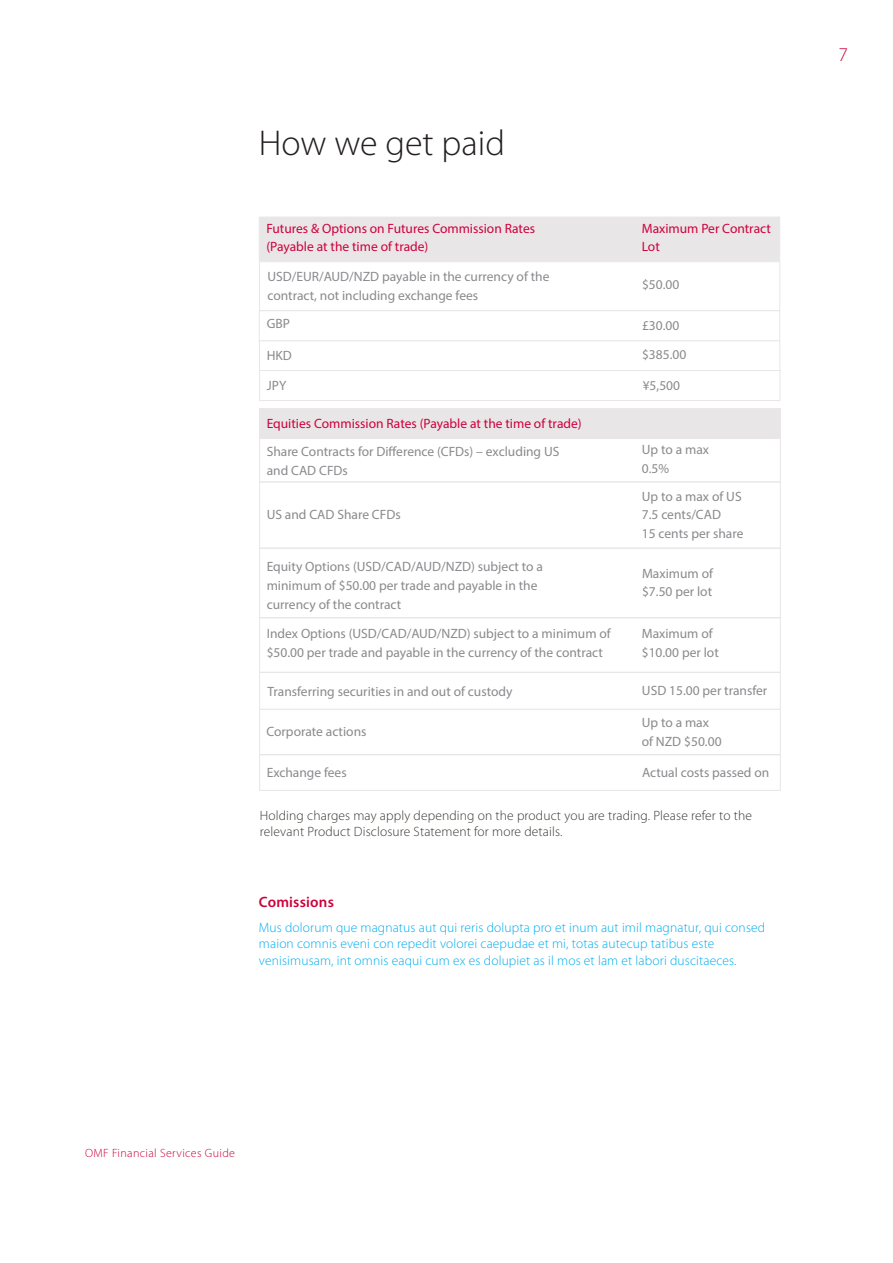
<style>
.page{position:relative;width:893px;height:1263px;background:#fff}
.page>*{position:absolute;margin:0;border:0;box-sizing:border-box;transform-origin:0 0}
.Uni_Sans___24___Whit{font:300 36px "Myriad Pro";color:#231f20}
.t1{font:300 19.5px "Myriad Pro";color:#ce003c}
.Heading{font:600 15px "Myriad Pro";letter-spacing:.015em;color:#ce003c}
.Table_body{font:13.5px/18.8px "Myriad Pro";color:#8a8a8e}
.Body_Copy{font:300 13.5px/16.5px "Myriad Pro";letter-spacing:.01em;color:#00aeef}
.Table_headings{font:13.5px/18px "Myriad Pro";color:#ce003c}
.Body_Copy-2{font:300 13.5px/16.5px "Myriad Pro";letter-spacing:.01em;color:#3c3833}
.t2{font:300 12px "Myriad Pro";letter-spacing:.03em;color:#ce003c}
</style>
<div class="page">
<div style="left:259px;top:408px;width:522px;height:31px;background:#e9e6e8"></div>
<div style="left:259px;top:438px;width:522px;height:44px;background:#fff;border:1px solid #e9e6e8"></div>
<div style="left:259px;top:617px;width:522px;height:56px;background:#fff;border:1px solid #e9e6e8"></div>
<div style="left:259px;top:672px;width:522px;height:38px;background:#fff;border:1px solid #e9e6e8"></div>
<div style="left:259px;top:482px;width:522px;height:66px;background:#fff;border:1px solid #e9e6e8"></div>
<div style="left:259px;top:754px;width:522px;height:37px;background:#fff;border:1px solid #e9e6e8"></div>
<div style="left:259px;top:548px;width:522px;height:70px;background:#fff;border:1px solid #e9e6e8"></div>
<div style="left:259px;top:709px;width:522px;height:46px;background:#fff;border:1px solid #e9e6e8"></div>
<div style="left:259px;top:217px;width:521px;height:44px;background:#e9e6e8"></div>
<div style="left:259px;top:261px;width:521px;height:50px;background:#fff;border:1px solid #e9e6e8"></div>
<div style="left:259px;top:370px;width:521px;height:31px;background:#fff;border:1px solid #e9e6e8"></div>
<div style="left:259px;top:310px;width:521px;height:31px;background:#fff;border:1px solid #e9e6e8"></div>
<p class="Uni_Sans___24___Whit" style="left:259px;top:123px;width:247px">How we get paid</p>
<p class="Table_headings" style="left:266px;top:220px;width:270px">Futures &amp; Options on Futures Commission Rates (Payable at the time of trade)</p>
<p class="Table_headings" style="left:642px;top:219px;width:131px">Maximum Per Contract<br>Lot</p>
<p class="Table_body" style="left:267px;top:267px;width:284px">USD/EUR/AUD/NZD payable in the currency of the contract, not including exchange fees</p>
<p class="Table_body" style="left:642px;top:275px;width:39px">$50.00</p>
<p class="Table_body" style="left:267px;top:314px;width:25px">GBP</p>
<p class="Table_body" style="left:642px;top:315px;width:39px">£30.00</p>
<p class="Table_body" style="left:267px;top:346px;width:27px">HKD</p>
<p class="Table_body" style="left:642px;top:345px;width:46px">$385.00</p>
<p class="Table_body" style="left:267px;top:376px;width:21px">JPY</p>
<p class="Table_body" style="left:643px;top:376px;width:39px">¥5,500</p>
<p class="Table_headings" style="left:267px;top:414px;width:317px">Equities Commission Rates (Payable at the time of trade)</p>
<p class="Table_body" style="left:267px;top:442px;width:294px">Share Contracts for Difference (CFDs) – excluding US and CAD CFDs</p>
<p class="Table_body" style="left:267px;top:504px;width:136px">US and CAD Share CFDs</p>
<p class="Table_body" style="left:267px;top:557px;width:278px">Equity Options (USD/CAD/AUD/NZD) subject to a minimum of $50.00 per trade and payable in the currency of the contract</p>
<p class="Table_body" style="left:267px;top:624px;width:346px">Index Options (USD/CAD/AUD/NZD) subject to a minimum of $50.00 per trade and payable in the currency of the contract</p>
<p class="Table_body" style="left:267px;top:682px;width:247px">Transferring securities in and out of custody</p>
<p class="Table_body" style="left:266px;top:721px;width:102px">Corporate actions</p>
<p class="Table_body" style="left:267px;top:762px;width:82px">Exchange fees</p>
<p class="Table_body" style="left:642px;top:440px;width:69px">Up to a max<br>0.5%</p>
<p class="Table_body" style="left:642px;top:487px;width:103px">Up to a max of US<br>7.5 cents/CAD<br>15 cents per share</p>
<p class="Table_body" style="left:642px;top:563px;width:73px">Maximum of $7.50 per lot</p>
<p class="Table_body" style="left:642px;top:624px;width:79px">Maximum of $10.00 per lot</p>
<p class="Table_body" style="left:642px;top:681px;width:127px">USD 15.00 per transfer</p>
<p class="Table_body" style="left:642px;top:713px;width:81px">Up to a max of NZD $50.00</p>
<p class="Table_body" style="left:642px;top:762px;width:129px">Actual costs passed on</p>
<p class="Body_Copy-2" style="left:260px;top:807px;width:494px">Holding charges may apply depending on the product you are trading. Please refer to the relevant Product Disclosure Statement for more details.</p>
<p class="Heading" style="left:259px;top:892px;width:76px">Comissions</p>
<p class="Body_Copy" style="left:259px;top:919px;width:508px">Mus dolorum que magnatus aut qui reris dolupta pro et inum aut imil magnatur, qui consed maion comnis eveni con repedit volorei caepudae et mi, totas autecup tatibus este venisimusam, int omnis eaqui cum ex es dolupiet as il mos et lam et labori duscitaeces.</p>
<p class="t1" style="left:838px;top:44px;width:11px">7</p>
<p class="t2" style="left:85px;top:1146px;width:152px">OMF Financial Services Guide</p>
</div>
